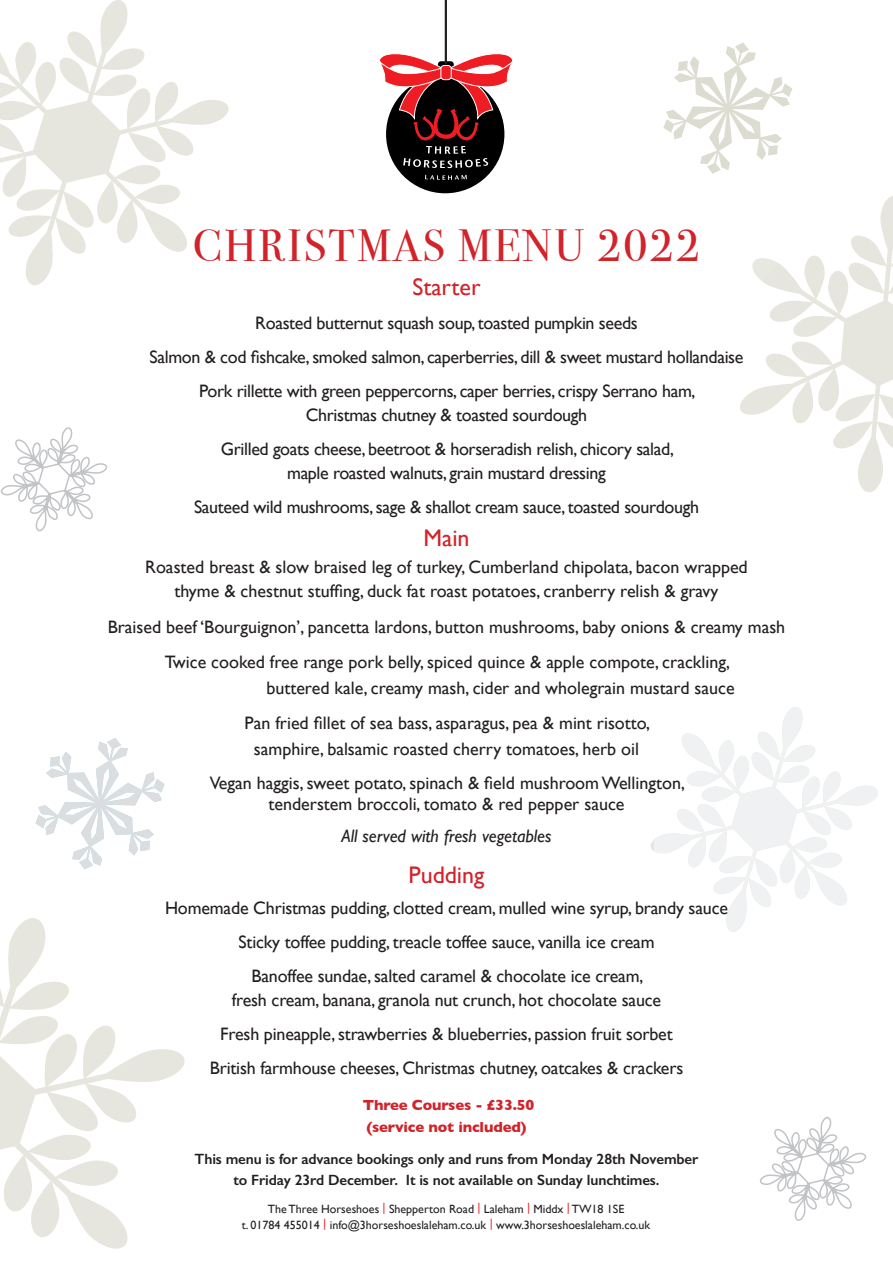
<style>
.page{position:relative;width:893px;height:1263px;background:#fff}
.page>*{position:absolute;margin:0;border:0;box-sizing:border-box;transform-origin:0 0}
.Default{font:45px "Bodoni Svty Two ITCTT";letter-spacing:.05em;color:#d1232a}
.Default-2{font:24px "Gill Sans";color:#d1232a}
.CM4{font:24px "Gill Sans";color:#d1232a}
.Default-3{font:18px/25.5px "Gill Sans";color:#231f20;text-align:center}
.CM4-2{font:18px/24px "Gill Sans";letter-spacing:-.02em;color:#231f20;text-align:center}
.CM9{font:18px/24px "Gill Sans";letter-spacing:-.01em;color:#231f20;text-align:center}
.Default-4{font:italic 18px "Gill Sans";color:#231f20}
.CM9-2{font:600 14.85px/21px "Gill Sans";letter-spacing:-.01em;color:#231f20;text-align:center}
.CM9-3{font:700 14.85px/22.5px "Gill Sans";letter-spacing:-.01em;color:#d1232a}
.BODY2{font:12px "Gill Sans";color:#231f20}
.s1{color:#ee1d23}
</style>
<div class="page">
<div style="left:386px;top:75px;width:118px;height:118px;background:#000001;border-radius:50%"></div>
<hr style="left:445px;top:0;width:2px;height:64px;background:#231f20">
<svg style="left:425px;top:175px;width:42px;height:5px"></svg>
<svg style="left:650px;top:721px;width:141px;height:211px"></svg>
<svg style="left:663px;top:42px;width:129px;height:132px"></svg>
<svg style="left:0;top:0;width:190px;height:285px"></svg>
<svg style="left:1px;top:427px;width:106px;height:105px"></svg>
<svg style="left:379px;top:52px;width:134px;height:116px"></svg>
<svg style="left:5px;top:1030px;width:180px;height:218px"></svg>
<svg style="left:0;top:918px;width:113px;height:285px"></svg>
<svg style="left:760px;top:1117px;width:106px;height:104px"></svg>
<svg style="left:740px;top:196px;width:153px;height:296px"></svg>
<svg style="left:35px;top:738px;width:130px;height:131px"></svg>
<p class="Default" style="left:193px;top:209px;width:509px">CHRISTMAS MENU 2022</p>
<p class="Default-2" style="left:412px;top:273px;width:70px">Starter</p>
<p class="CM4-2" style="left:255px;top:311px;width:384px">Roasted butternut squash soup, toasted pumpkin seeds</p>
<p class="CM4-2" style="left:150px;top:345px;width:595px">Salmon &amp; cod fishcake, smoked salmon, caperberries, dill &amp; sweet mustard hollandaise</p>
<p class="CM4-2" style="left:199px;top:379px;width:498px">Pork rillette with green peppercorns, caper berries, crispy Serrano ham,<br>Christmas chutney &amp; toasted sourdough</p>
<p class="CM4-2" style="left:221px;top:437px;width:455px">Grilled goats cheese, beetroot &amp; horseradish relish, chicory salad, maple roasted walnuts, grain mustard dressing</p>
<p class="CM4-2" style="left:194px;top:494px;width:506px">Sauteed wild mushrooms, sage &amp; shallot cream sauce, toasted sourdough</p>
<p class="CM4" style="left:423px;top:524px;width:48px">Main</p>
<p class="Default-3" style="left:145px;top:555px;width:604px;line-height:24px">Roasted breast &amp; slow braised leg of turkey, Cumberland chipolata, bacon wrapped thyme &amp; chestnut stuffing, duck fat roast potatoes, cranberry relish &amp; gravy</p>
<p class="Default-3" style="left:108px;top:614px;width:679px">Braised beef ‘Bourguignon’, pancetta lardons, button mushrooms, baby onions &amp; creamy mash</p>
<p class="Default-3" style="left:165px;top:649px;width:571px;text-align:right">Twice cooked free range pork belly, spiced quince &amp; apple compote, crackling, buttered kale, creamy mash, cider and wholegrain mustard sauce</p>
<p class="Default-3" style="left:245px;top:710px;width:407px">Pan fried fillet of sea bass, asparagus, pea &amp; mint risotto, samphire, balsamic roasted cherry tomatoes, herb oil</p>
<p class="Default-3" style="left:210px;top:771px;width:477px;line-height:21.6px">Vegan haggis, sweet potato, spinach &amp; field mushroom Wellington, tenderstem broccoli, tomato &amp; red pepper sauce</p>
<p class="Default-4" style="left:341px;top:825px;width:212px">All served with fresh vegetables</p>
<p class="Default-2" style="left:408px;top:861px;width:77px">Pudding</p>
<p class="CM9" style="left:165px;top:896px;width:564px">Homemade Christmas pudding, clotted cream, mulled wine syrup, brandy sauce</p>
<p class="CM9" style="left:238px;top:930px;width:418px">Sticky toffee pudding, treacle toffee sauce, vanilla ice cream</p>
<p class="CM9" style="left:232px;top:964px;width:431px">Banoffee sundae, salted caramel &amp; chocolate ice cream, fresh cream, banana, granola nut crunch, hot chocolate sauce</p>
<p class="CM9" style="left:220px;top:1022px;width:454px">Fresh pineapple, strawberries &amp; blueberries, passion fruit sorbet</p>
<p class="CM9" style="left:210px;top:1056px;width:475px">British farmhouse cheeses, Christmas chutney, oatcakes &amp; crackers</p>
<p class="CM9-3" style="left:363px;top:1093px;width:173px">Three Courses - £33.50 (service not included)</p>
<p class="CM9-2" style="left:195px;top:1148px;width:505px">This menu is for advance bookings only and runs from Monday 28th November to Friday 23rd December. It is not available on Sunday lunchtimes.</p>
<p class="BODY2" style="left:268px;top:1201px;width:358px">The Three Horseshoes <span class="s1">|</span> Shepperton Road <span class="s1">|</span> Laleham <span class="s1">|</span> Middx <span class="s1">|</span> TW18 1SE</p>
<p class="BODY2" style="left:242px;top:1217px;width:410px">t. 01784 455014 <span class="s1">|</span> info@3horseshoeslaleham.co.uk <span class="s1">|</span> www.3horseshoeslaleham.co.uk</p>
</div>
